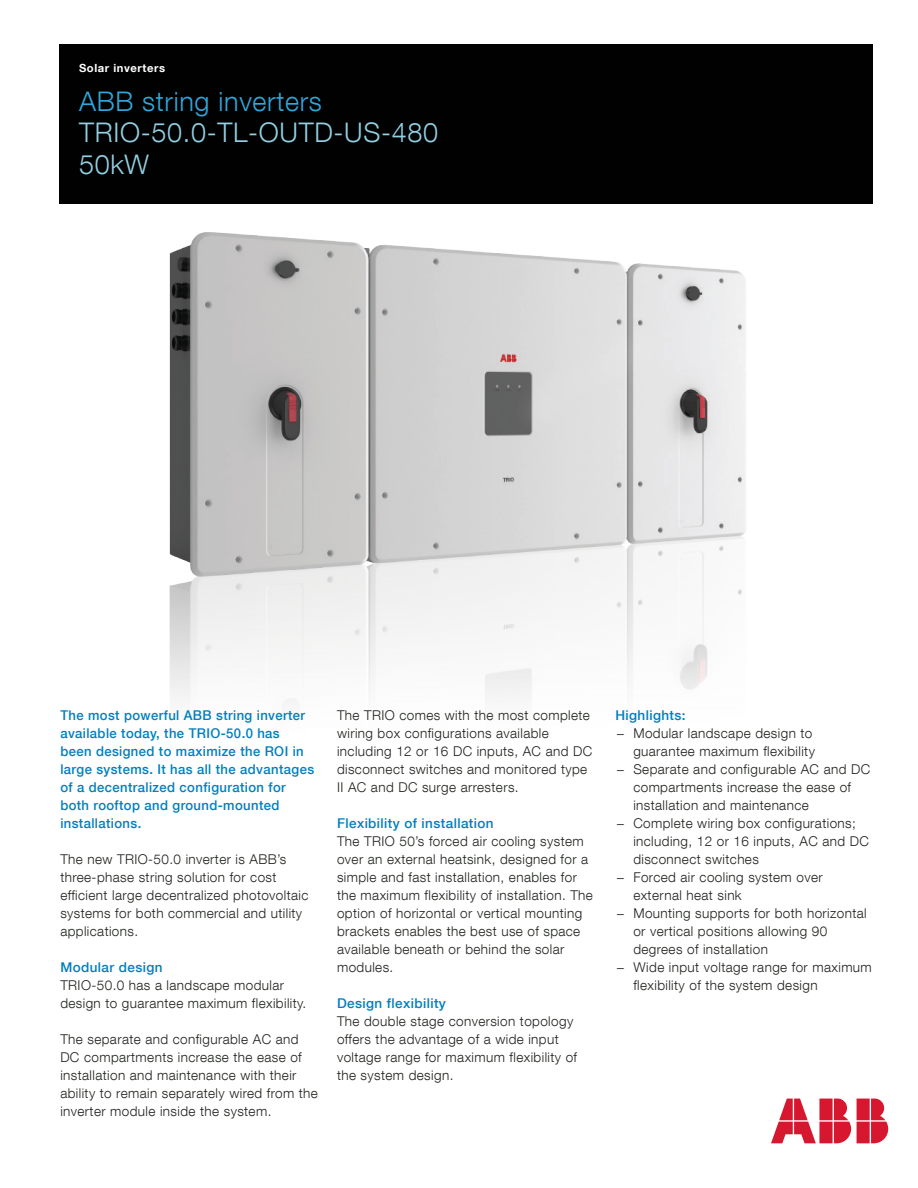
<style>
.page{position:relative;width:918px;height:1188px;background:#fff}
.page>*{position:absolute;margin:0;border:0;box-sizing:border-box;transform-origin:0 0}
.Smaller_cover_title{font:300 27px "ABB Neue Helvetica";letter-spacing:.025em;color:#92d0e4}
.Smaller_cover_title-2{font:300 27px "ABB Neue Helvetica";letter-spacing:.025em;color:#2ea7db}
.Bodytext{font:300 13.5px/18px "ABB Neue Helvetica";letter-spacing:.03em;color:#20231e}
.Subhead{font:500 13.5px/18px "ABB Neue Helvetica";letter-spacing:.03em;color:#007fbf}
.Title_for_body_text{font:500 13.5px "ABB Neue Helvetica";letter-spacing:.03em;color:#007fbf}
.Bodytext-2{font:500 13.5px "ABB Neue Helvetica";letter-spacing:.03em;color:#007fbf}
.Document_name{font:700 11.25px "ABB Neue Helvetica";letter-spacing:.05em;color:#fff}
.s1{font-family:"Helvetica Neue";font-weight:400}
</style>
<div class="page">
<div style="left:60px;top:45px;width:813px;height:159px;background:#000100"></div>
<img style="left:169px;top:232px;width:578px;height:476px">
<svg style="left:771px;top:1099px;width:117px;height:44px"></svg>
<p class="Document_name" style="left:79px;top:61px;width:88px">Solar inverters</p>
<p class="Smaller_cover_title-2" style="left:79px;top:85px;width:244px">ABB string inverters</p>
<p class="Smaller_cover_title" style="left:79px;top:116px;width:361px">TRIO-50.0-TL-OUTD-US-480</p>
<p class="Smaller_cover_title" style="left:79px;top:148px;width:72px">50kW</p>
<p class="Subhead" style="left:60px;top:706px;width:255px">The most powerful ABB string inverter available today, the TRIO-50.0 has been designed to maximize the ROI in large systems. It has all the advantages of a decentralized configuration for both rooftop and ground-mounted installations.</p>
<p class="Bodytext" style="left:60px;top:850px;width:250px">The new TRIO-50.0 inverter is ABB’s three-phase string solution for cost efficient large decentralized photovoltaic systems for both commercial and utility applications.</p>
<p class="Bodytext-2" style="left:60px;top:959px;width:104px">Modular design</p>
<p class="Bodytext" style="left:60px;top:976px;width:248px">TRIO-50.0 has a landscape modular design to guarantee maximum flexibility.</p>
<p class="Bodytext" style="left:60px;top:1030px;width:259px">The separate and configurable AC and DC compartments increase the ease of installation and maintenance with their ability to remain separately wired from the inverter module inside the system.</p>
<p class="Bodytext" style="left:337px;top:706px;width:257px">The TRIO comes with the most complete wiring box configurations available including 12 or 16 DC inputs, AC and DC disconnect switches and monitored type II AC and DC surge arresters.</p>
<p class="Title_for_body_text" style="left:337px;top:815px;width:158px">Flexibility of installation</p>
<p class="Bodytext" style="left:337px;top:832px;width:257px">The TRIO 50’s forced air cooling system over an external heatsink, designed for a simple and fast installation, enables for the maximum flexibility of installation. The option of horizontal or vertical mounting brackets enables the best use of space available beneath or behind the solar modules.</p>
<p class="Title_for_body_text" style="left:337px;top:995px;width:110px">Design flexibility</p>
<p class="Bodytext" style="left:337px;top:1012px;width:242px">The double stage conversion topology offers the advantage of a wide input voltage range for maximum flexibility of the system design.</p>
<p class="Title_for_body_text" style="left:615px;top:707px;width:72px">Highlights:</p>
<p class="Bodytext" style="left:616px;top:724px;width:200px;text-align:right"><span class="s1">−</span> Modular landscape design to guarantee maximum flexibility</p>
<p class="Bodytext" style="left:633px;top:760px;width:238px;text-indent:-17px"><span class="s1">−</span> Separate and configurable AC and DC compartments increase the ease of installation and maintenance</p>
<p class="Bodytext" style="left:633px;top:814px;width:237px;text-indent:-17px"><span class="s1">−</span> Complete wiring box configurations; including, 12 or 16 inputs, AC and DC disconnect switches</p>
<p class="Bodytext" style="left:633px;top:868px;width:191px;text-indent:-17px"><span class="s1">−</span> Forced air cooling system over external heat sink</p>
<p class="Bodytext" style="left:633px;top:904px;width:235px;text-indent:-17px"><span class="s1">−</span> Mounting supports for both horizontal or vertical positions allowing 90 degrees of installation</p>
<p class="Bodytext" style="left:633px;top:958px;width:240px;text-indent:-17px"><span class="s1">−</span> Wide input voltage range for maximum flexibility of the system design</p>
</div>
